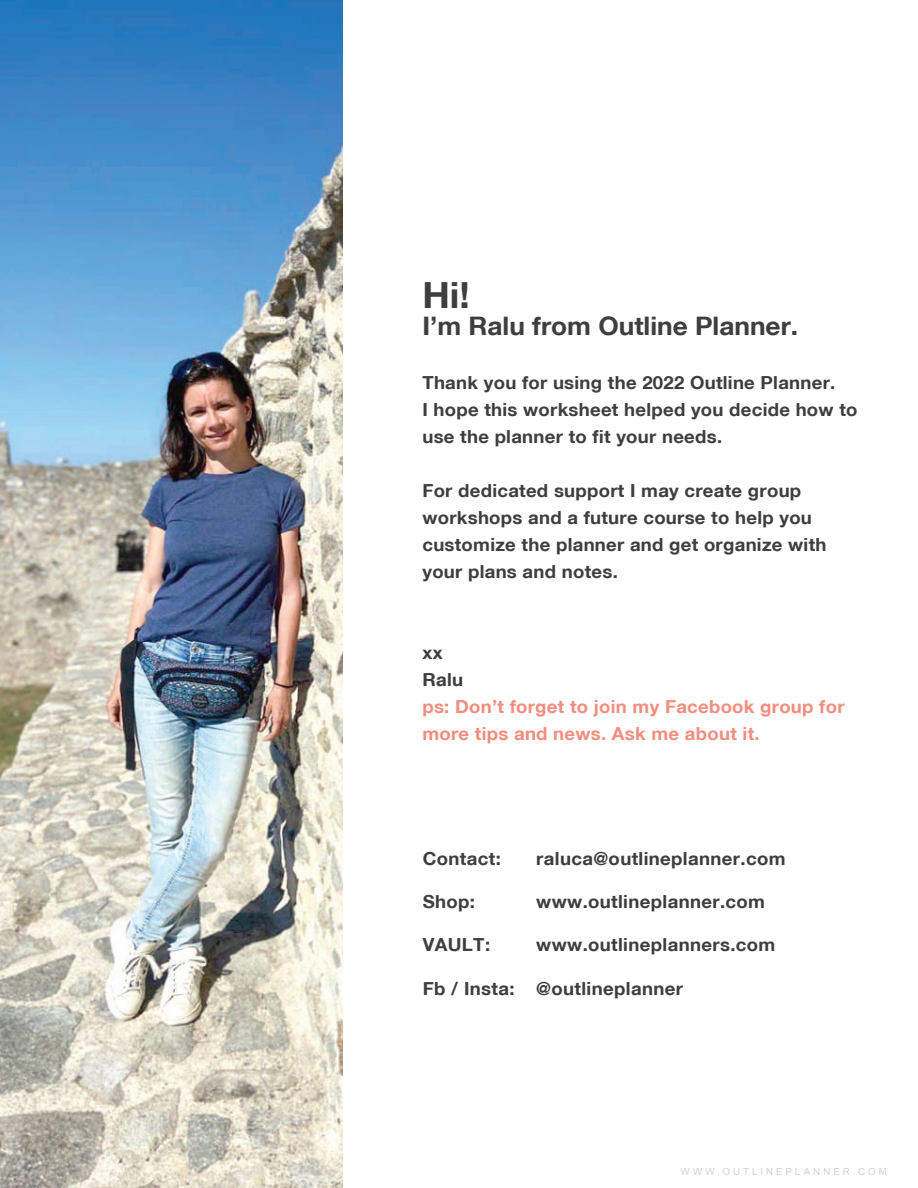
<style>
.page{position:relative;width:918px;height:1188px;background:#fff}
.page>*{position:absolute;margin:0;border:0;box-sizing:border-box;transform-origin:0 0}
.t1{font:700 36px "Helvetica Neue";color:#3e3e3f}
.t2{font:700 25.5px "Helvetica Neue";color:#3e3e3f}
.t3{font:700 18px/27px "Helvetica Neue";letter-spacing:.015em;color:#3e3e3f}
.t4{font:700 18px/27px "Helvetica Neue";letter-spacing:.015em;color:#f48d7e}
.t5{font:9.75px "Arial";letter-spacing:.31em;color:#d1d2d4}
</style>
<div class="page">
<img style="left:0;top:0;width:342px;height:1188px">
<h1 class="t1" style="left:422px;top:273px;width:49px">Hi!</h1>
<h2 class="t2" style="left:422px;top:310px;width:377px">I’m Ralu from Outline Planner.</h2>
<p class="t3" style="left:422px;top:369px;width:437px">Thank you for using the 2022 Outline Planner.<br>I hope this worksheet helped you decide how to use the planner to fit your needs.</p>
<p class="t3" style="left:422px;top:477px;width:406px">For dedicated support I may create group workshops and a future course to help you customize the planner and get organize with your plans and notes.</p>
<p class="t3" style="left:422px;top:639px;width:42px">xx<br>Ralu</p>
<p class="t4" style="left:422px;top:693px;width:424px">ps: Don’t forget to join my Facebook group for more tips and news. Ask me about it.</p>
<p class="t3" style="left:423px;top:845px;width:80px">Contact:</p>
<p class="t3" style="left:423px;top:888px;width:54px">Shop:</p>
<p class="t3" style="left:423px;top:931px;width:69px">VAULT:</p>
<p class="t3" style="left:423px;top:974px;width:93px">Fb / Insta:</p>
<p class="t3" style="left:536px;top:845px;width:251px">raluca@outlineplanner.com</p>
<p class="t3" style="left:536px;top:888px;width:230px">www.outlineplanner.com</p>
<p class="t3" style="left:536px;top:931px;width:241px">www.outlineplanners.com</p>
<p class="t3" style="left:536px;top:974px;width:148px">@outlineplanner</p>
<p class="t5" style="left:680px;top:1165px;width:208px">WWW.OUTLINEPLANNER.COM</p>
</div>
